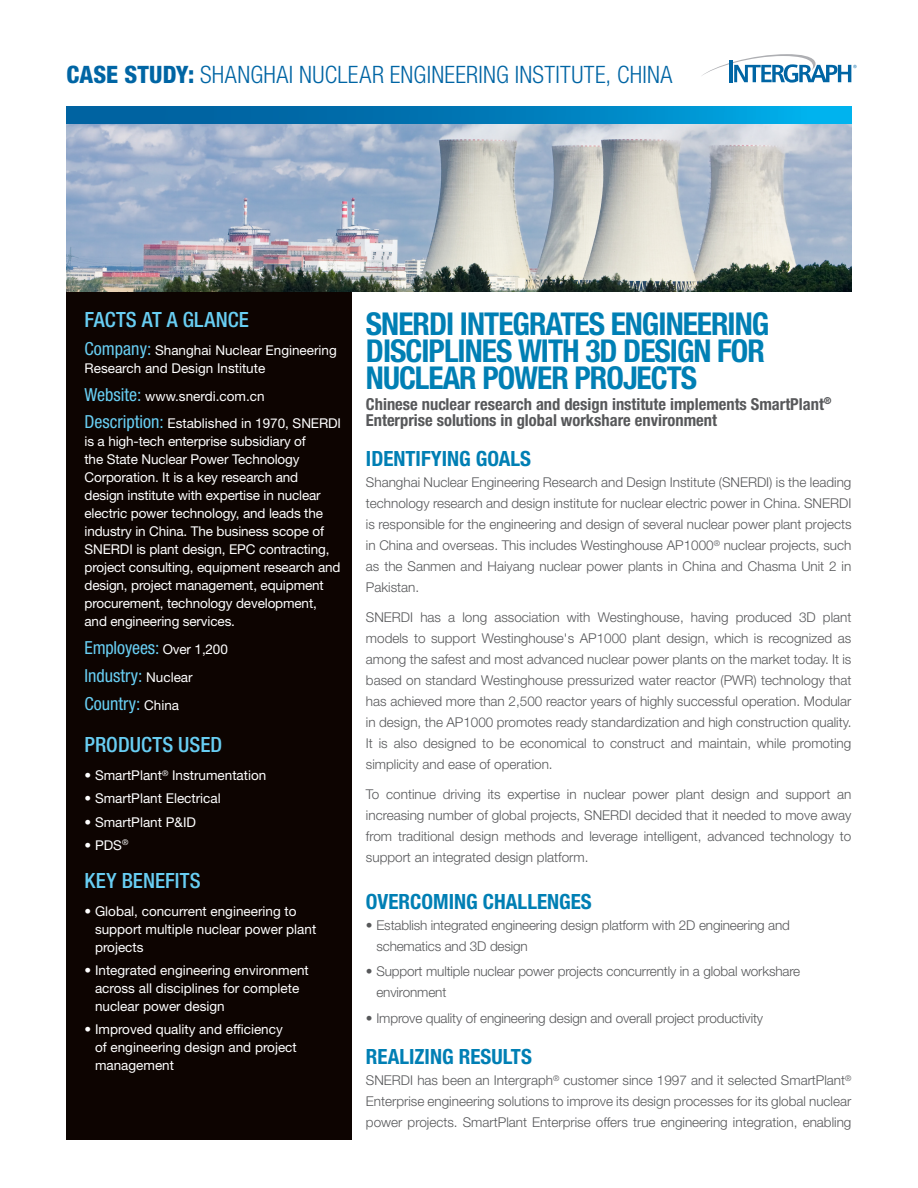
<style>
.page{position:relative;width:918px;height:1188px;background:#fff}
.page>*{position:absolute;margin:0;border:0;box-sizing:border-box;transform-origin:0 0}
.TITLE_HEADLINE_BLUE{font:700 condensed 31.5px/27px "Helvetica Neue LT Std";letter-spacing:-.03em;color:#007fb4}
.CASE_STUDY_TITLE{font:300 condensed 24px "Helvetica Neue LT Std";letter-spacing:.01em;color:#0065a4}
.SUBHEAD_1{font:700 condensed 21px "Helvetica Neue LT Std";color:#007fb4}
.CALLOUT_HEADLINE{font:500 condensed 21px "Helvetica Neue LT Std";letter-spacing:.005em;color:#68cef3}
.FACT_CALLOUT{font:condensed 18px "Helvetica Neue LT Std";color:#68cef3}
.TITLE_SUBHEAD_GREY{font:700 condensed 16.5px/16.5px "Helvetica Neue LT Std";color:#57585a}
.BODY_COPY{font:300 13.5px/21px "Helvetica Neue LT Std";letter-spacing:-.01em;color:#57585a;text-align:justify}
.FACT_CALLOUT-2{font:13.5px/18px "Helvetica Neue LT Std";letter-spacing:-.01em;color:#fff}
.s1{font-weight:800}
.s2{font-stretch:condensed;font-size:18px;color:#68cef3}
.s3{font-stretch:normal;font-size:13.5px;color:#fff}
</style>
<div class="page">
<svg style="left:702px;top:54px;width:155px;height:29px"></svg>
<div style="left:67px;top:291px;width:285px;height:848px;background:#0d0401"></div>
<img style="left:67px;top:123px;width:784px;height:168px">
<svg style="left:67px;top:107px;width:784px;height:16px;background:#007ebb"></svg>
<p class="CASE_STUDY_TITLE" style="left:67px;top:61px;width:607px"><span class="s1">CASE STUDY:</span> SHANGHAI NUCLEAR ENGINEERING INSTITUTE, CHINA</p>
<p class="CALLOUT_HEADLINE" style="left:85px;top:307px;width:166px">FACTS AT A GLANCE</p>
<p class="FACT_CALLOUT-2" style="left:85px;top:341px;width:254px"><span class="s2">Company:</span> Shanghai Nuclear Engineering<br>Research and Design Institute</p>
<p class="FACT_CALLOUT-2" style="left:85px;top:387px;width:181px"><span class="s2">Website:</span> www.snerdi.com.cn</p>
<p class="FACT_CALLOUT-2" style="left:85px;top:414px;width:258px"><span class="s2">Description:</span> Established in 1970, SNERDI is a high-tech enterprise subsidiary of<br>the State Nuclear Power Technology Corporation. It is a key research and design institute with expertise in nuclear electric power technology, and leads the industry in China. The business scope of SNERDI is plant design, EPC contracting, project consulting, equipment research and design, project management, equipment procurement, technology development, and engineering services.</p>
<p class="FACT_CALLOUT" style="left:85px;top:637px;width:145px">Employees: <span class="s3">Over 1,200</span></p>
<p class="FACT_CALLOUT" style="left:85px;top:665px;width:110px">Industry: <span class="s3">Nuclear</span></p>
<p class="FACT_CALLOUT" style="left:85px;top:693px;width:96px">Country: <span class="s3">China</span></p>
<p class="CALLOUT_HEADLINE" style="left:85px;top:732px;width:139px">PRODUCTS USED</p>
<p class="FACT_CALLOUT-2" style="left:85px;top:766px;width:183px">• SmartPlant<sup>®</sup> Instrumentation</p>
<p class="FACT_CALLOUT-2" style="left:85px;top:789px;width:138px">• SmartPlant Electrical</p>
<p class="FACT_CALLOUT-2" style="left:85px;top:813px;width:113px">• SmartPlant P&amp;ID</p>
<p class="FACT_CALLOUT-2" style="left:85px;top:836px;width:45px">• PDS<sup>®</sup></p>
<p class="CALLOUT_HEADLINE" style="left:85px;top:868px;width:118px">KEY BENEFITS</p>
<p class="FACT_CALLOUT-2" style="left:95px;top:902px;width:223px;text-indent:-10px">• Global, concurrent engineering to support multiple nuclear power plant projects</p>
<p class="FACT_CALLOUT-2" style="left:95px;top:961px;width:215px;text-indent:-10px">• Integrated engineering environment across all disciplines for complete nuclear power design</p>
<p class="FACT_CALLOUT-2" style="left:95px;top:1020px;width:203px;text-indent:-10px">• Improved quality and efficiency of engineering design and project management</p>
<p class="TITLE_HEADLINE_BLUE" style="left:366px;top:309px;width:405px">SNERDI INTEGRATES ENGINEERING<br>DISCIPLINES WITH 3D DESIGN FOR<br>NUCLEAR POWER PROJECTS</p>
<p class="TITLE_SUBHEAD_GREY" style="left:366px;top:396px;width:467px">Chinese nuclear research and design institute implements SmartPlant<sup>®<br></sup>Enterprise solutions in global workshare environment</p>
<p class="SUBHEAD_1" style="left:366px;top:446px;width:167px">IDENTIFYING GOALS</p>
<p class="BODY_COPY" style="left:366px;top:472px;width:487px">Shanghai Nuclear Engineering Research and Design Institute (SNERDI) is the leading technology research and design institute for nuclear electric power in China. SNERDI is responsible for the engineering and design of several nuclear power plant projects in China and overseas. This includes Westinghouse AP1000<sup>®</sup> nuclear projects, such as the Sanmen and Haiyang nuclear power plants in China and Chasma Unit 2 in Pakistan.</p>
<p class="BODY_COPY" style="left:366px;top:607px;width:487px">SNERDI has a long association with Westinghouse, having produced 3D plant models to support Westinghouse's AP1000 plant design, which is recognized as among the safest and most advanced nuclear power plants on the market today. It is based on standard Westinghouse pressurized water reactor (PWR) technology that has achieved more than 2,500 reactor years of highly successful operation. Modular in design, the AP1000 promotes ready standardization and high construction quality.<br>It is also designed to be economical to construct and maintain, while promoting simplicity and ease of operation.</p>
<p class="BODY_COPY" style="left:366px;top:784px;width:487px">To continue driving its expertise in nuclear power plant design and support an increasing number of global projects, SNERDI decided that it needed to move away from traditional design methods and leverage intelligent, advanced technology to support an integrated design platform.</p>
<p class="SUBHEAD_1" style="left:366px;top:888px;width:227px">OVERCOMING CHALLENGES</p>
<p class="BODY_COPY" style="left:376px;top:914px;width:415px;text-indent:-10px">• Establish integrated engineering design platform with 2D engineering and schematics and 3D design</p>
<p class="BODY_COPY" style="left:376px;top:960px;width:425px;text-indent:-10px">• Support multiple nuclear power projects concurrently in a global workshare environment</p>
<p class="BODY_COPY" style="left:366px;top:1007px;width:399px">• Improve quality of engineering design and overall project productivity</p>
<p class="SUBHEAD_1" style="left:366px;top:1044px;width:168px">REALIZING RESULTS</p>
<p class="BODY_COPY" style="left:366px;top:1070px;width:487px">SNERDI has been an Intergraph<sup>®</sup> customer since 1997 and it selected SmartPlant<sup>® </sup>Enterprise engineering solutions to improve its design processes for its global nuclear power projects. SmartPlant Enterprise offers true engineering integration, enabling</p>
</div>
